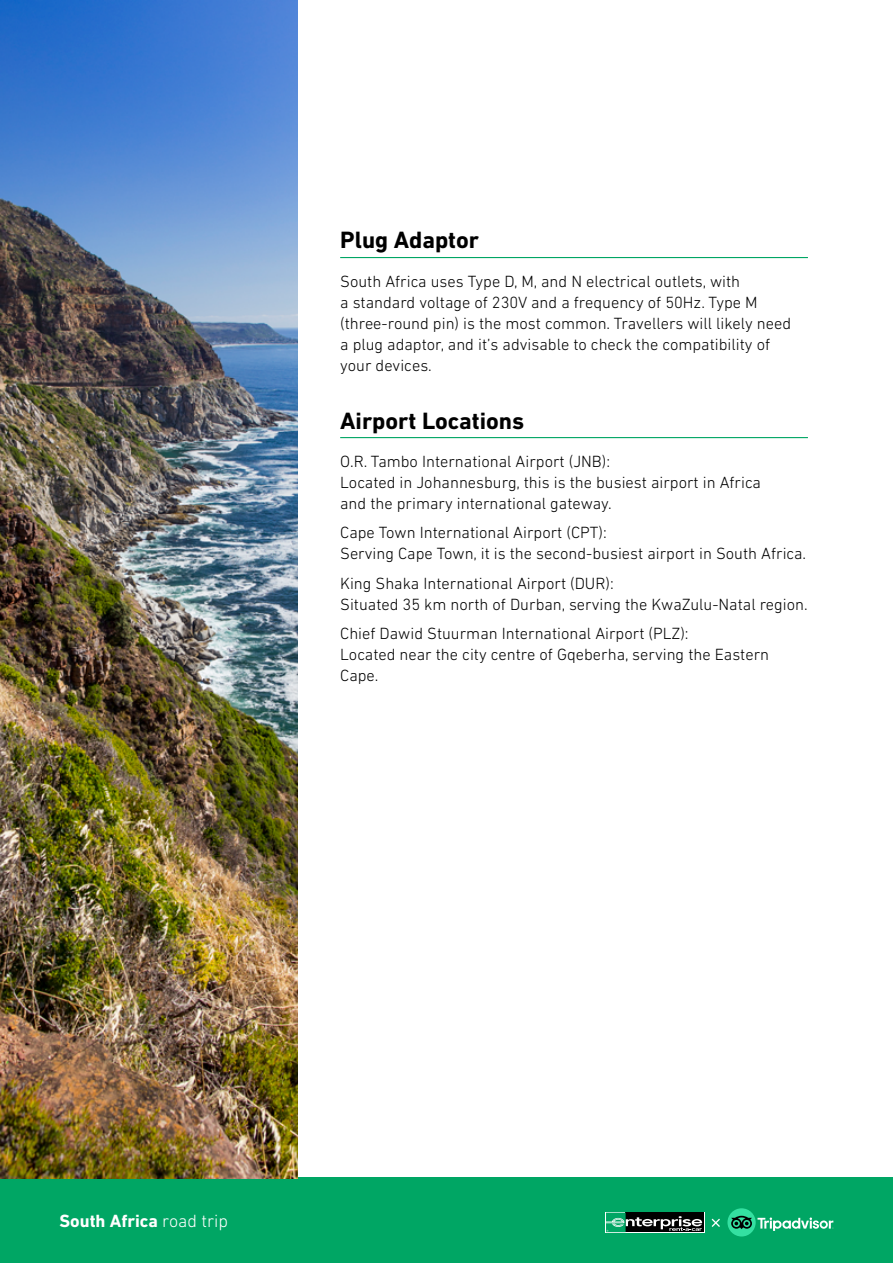
<style>
.page{position:relative;width:893px;height:1263px;background:#fff}
.page>*{position:absolute;margin:0;border:0;box-sizing:border-box;transform-origin:0 0}
.t1{font:700 24px "DIN Next LT Pro";color:#000}
.t2{font:700 18px "DIN Next LT Pro";color:#fff}
.t3{font:300 16.5px/21px "DIN Next LT Pro";color:#000}
.s1{font-weight:300}
</style>
<div class="page">
<hr style="left:340px;top:257px;width:468px;height:1px;background:#00a664">
<hr style="left:340px;top:437px;width:468px;height:1px;background:#00a664">
<div style="left:0;top:1178px;width:893px;height:85px;background:#00a664"></div>
<svg style="left:712px;top:1218px;width:8px;height:9px"></svg>
<div style="left:727px;top:1208px;width:29px;height:28px;background:#34e0a1;border-radius:50%"></div>
<svg style="left:731px;top:1216px;width:102px;height:15px"></svg>
<svg style="left:605px;top:1212px;width:99px;height:21px"></svg>
<div style="left:626px;top:1212px;width:78px;height:20px;background:#000"></div>
<svg style="left:606px;top:1212px;width:96px;height:20px"></svg>
<img style="left:0;top:0;width:298px;height:1178px">
<h1 class="t1" style="left:340px;top:226px;width:140px">Plug Adaptor</h1>
<p class="t3" style="left:340px;top:270px;width:452px">South Africa uses Type D, M, and N electrical outlets, with<br>a standard voltage of 230V and a frequency of 50Hz. Type M (three-round pin) is the most common. Travellers will likely need a plug adaptor, and it’s advisable to check the compatibility of your devices.</p>
<h1 class="t1" style="left:340px;top:406px;width:186px">Airport Locations</h1>
<p class="t3" style="left:340px;top:450px;width:422px">O.R. Tambo International Airport (JNB):<br>Located in Johannesburg, this is the busiest airport in Africa and the primary international gateway.</p>
<p class="t3" style="left:340px;top:522px;width:468px">Cape Town International Airport (CPT):<br>Serving Cape Town, it is the second-busiest airport in South Africa.</p>
<p class="t3" style="left:340px;top:572px;width:469px">King Shaka International Airport (DUR):<br>Situated 35 km north of Durban, serving the KwaZulu-Natal region.</p>
<p class="t3" style="left:340px;top:623px;width:430px">Chief Dawid Stuurman International Airport (PLZ):<br>Located near the city centre of Gqeberha, serving the Eastern<br>Cape.</p>
<p class="t2" style="left:60px;top:1210px;width:170px">South Africa <span class="s1">road trip</span></p>
</div>
